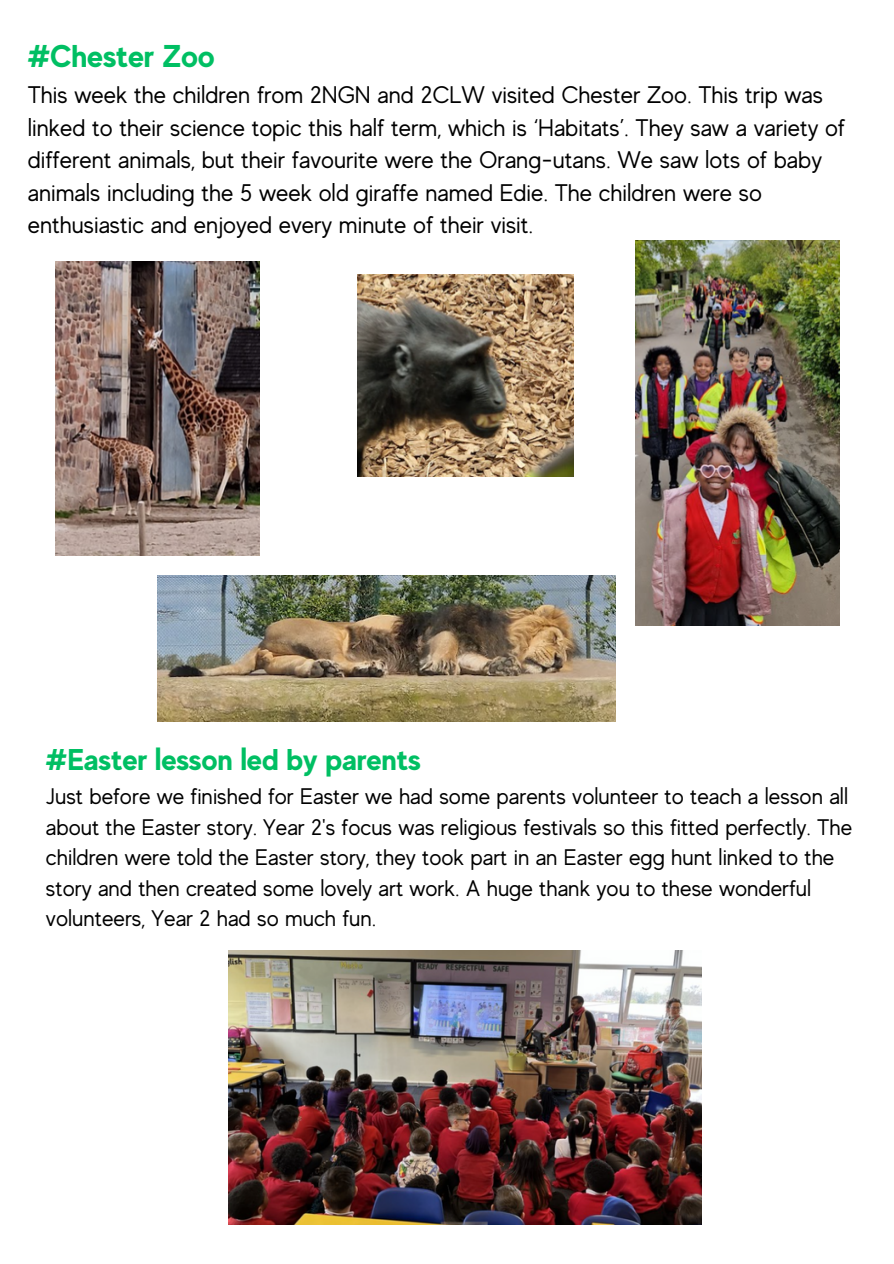
<style>
.page{position:relative;width:894px;height:1264px;background:#fff}
.page>*{position:absolute;margin:0;border:0;box-sizing:border-box;transform-origin:0 0}
.t1{font:700 31.5px "MADE Evolve Sans";color:#00bf63}
.t2{font:700 30px "MADE Evolve Sans";color:#00bf63}
.t3{font:24px/32.7px "MADE Evolve Sans";color:#000}
.t4{font:22.5px/30.3px "MADE Evolve Sans";color:#000}
</style>
<div class="page">
<img style="left:357px;top:274px;width:216px;height:203px">
<img style="left:56px;top:261px;width:203px;height:294px">
<img style="left:635px;top:241px;width:204px;height:385px">
<img style="left:157px;top:575px;width:458px;height:146px">
<img style="left:229px;top:950px;width:472px;height:274px">
<p class="t1" style="left:28px;top:37px;width:189px">#Chester Zoo</p>
<p class="t3" style="left:28px;top:78px;width:818px">This week the children from 2NGN and 2CLW visited Chester Zoo. This trip was linked to their science topic this half term, which is ‘Habitats’. They saw a variety of different animals, but their favourite were the Orang-utans. We saw lots of baby animals including the 5 week old giraffe named Edie. The children were so enthusiastic and enjoyed every minute of their visit.</p>
<h1 class="t2" style="left:46px;top:741px;width:376px">#Easter lesson led by parents</h1>
<h1 class="t4" style="left:46px;top:781px;width:807px">Just before we finished for Easter we had some parents volunteer to teach a lesson all about the Easter story. Year 2's focus was religious festivals so this fitted perfectly. The children were told the Easter story, they took part in an Easter egg hunt linked to the story and then created some lovely art work. A huge thank you to these wonderful volunteers, Year 2 had so much fun.</h1>
</div>
